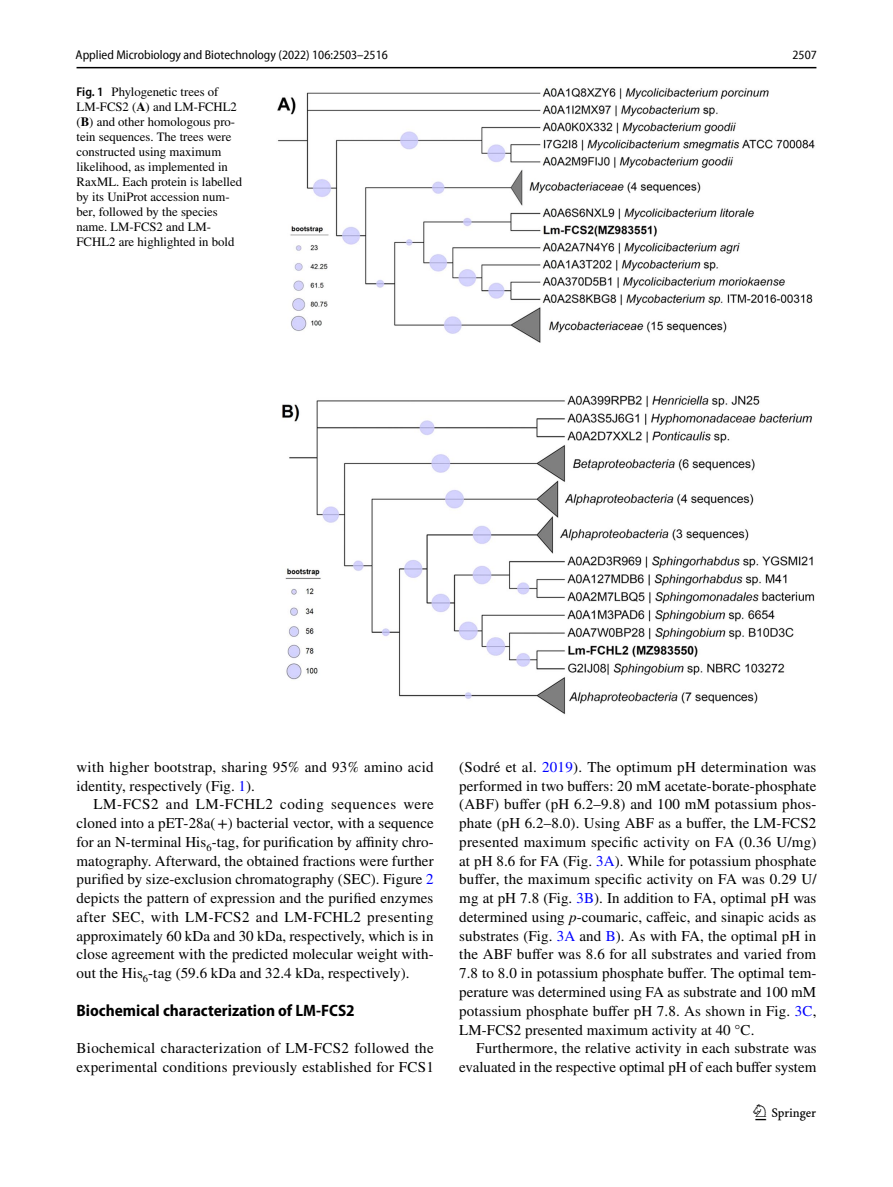
<style>
.page{position:relative;width:893px;height:1187px;background:#fff}
.page>*{position:absolute;margin:0;border:0;box-sizing:border-box;transform-origin:0 0}
.t1{font:22.5px "Springnew Regular 3";color:#000}
.t2{font:700 semi-condensed 16.5px "Myriad Pro";color:#000}
.t3{font:15px/18.8px "STIX";letter-spacing:.01em;color:#000}
.t4{font:12.75px/15px "STIX";color:#000}
.t5{font:semi-condensed 12.75px "Myriad Pro Unic";color:#000}
.s1{font-family:"Myriad Pro";font-weight:600;font-stretch:semi-condensed}
.s2{font-weight:700}
.s3{color:#00f}
.s4{font-style:italic}
</style>
<div class="page">
<hr style="left:77px;top:67px;width:739px;height:1px;background:#000">
<img style="left:277px;top:88px;width:538px;height:627px">
<p class="t5" style="left:76px;top:50px;width:314px">Applied Microbiology and Biotechnology (2022) 106:2503–2516</p>
<p class="t5" style="left:793px;top:50px;width:26px">2507</p>
<p class="t4" style="left:77px;top:85px;width:167px"><span class="s1">Fig. 1</span> Phylogenetic trees of<br>LM-FCS2 (<span class="s2">A</span>) and LM-FCHL2 (<span class="s2">B</span>) and other homologous pro&shy;tein sequences. The trees were constructed using maximum likelihood, as implemented in<br>RaxML. Each protein is labelled by its UniProt accession num&shy;ber, followed by the species name. LM-FCS2 and LM-<br>FCHL2 are highlighted in bold</p>
<p class="t3" style="left:77px;top:758px;width:359px">with higher bootstrap, sharing 95% and 93% amino acid identity, respectively (Fig. <span class="s3">1</span>).</p>
<p class="t3" style="left:77px;top:796px;width:359px;text-align:justify;text-indent:17px">LM-FCS2 and LM-FCHL2 coding sequences were cloned into a pET-28a(+) bacterial vector, with a sequence for an N-terminal His<sub>6</sub>-tag, for purification by affinity chro&shy;matography. Afterward, the obtained fractions were further purified by size-exclusion chromatography (SEC). Figure <span class="s3">2 </span>depicts the pattern of expression and the purified enzymes after SEC, with LM-FCS2 and LM-FCHL2 presenting approximately 60 kDa and 30 kDa, respectively, which is in close agreement with the predicted molecular weight with&shy;out the His<sub>6</sub>-tag (59.6 kDa and 32.4 kDa, respectively).</p>
<p class="t2" style="left:77px;top:1000px;width:280px">Biochemical characterization of LM‑FCS2</p>
<p class="t3" style="left:77px;top:1039px;width:359px">Biochemical characterization of LM-FCS2 followed the experimental conditions previously established for FCS1</p>
<p class="t3" style="left:459px;top:758px;width:359px;text-align:justify">(Sodré et al. <span class="s3">2019</span>). The optimum pH determination was performed in two buffers: 20 mM acetate-borate-phosphate (ABF) buffer (pH 6.2–9.8) and 100 mM potassium phos&shy;phate (pH 6.2–8.0). Using ABF as a buffer, the LM-FCS2 presented maximum specific activity on FA (0.36 U/mg) at pH 8.6 for FA (Fig. <span class="s3">3A</span>). While for potassium phosphate buffer, the maximum specific activity on FA was 0.29 U/ mg at pH 7.8 (Fig. <span class="s3">3B</span>). In addition to FA, optimal pH was determined using <span class="s4">p</span>-coumaric, caffeic, and sinapic acids as substrates (Fig. <span class="s3">3A</span> and <span class="s3">B</span>). As with FA, the optimal pH in the ABF buffer was 8.6 for all substrates and varied from 7.8 to 8.0 in potassium phosphate buffer. The optimal tem&shy;perature was determined using FA as substrate and 100 mM potassium phosphate buffer pH 7.8. As shown in Fig. <span class="s3">3C</span>, LM-FCS2 presented maximum activity at 40 °C.</p>
<p class="t3" style="left:459px;top:1039px;width:359px;text-align:right">Furthermore, the relative activity in each substrate was evaluated in the respective optimal pH of each buffer system</p>
<h1 class="t1" style="left:755px;top:1104px;width:62px">1 3</h1>
</div>
